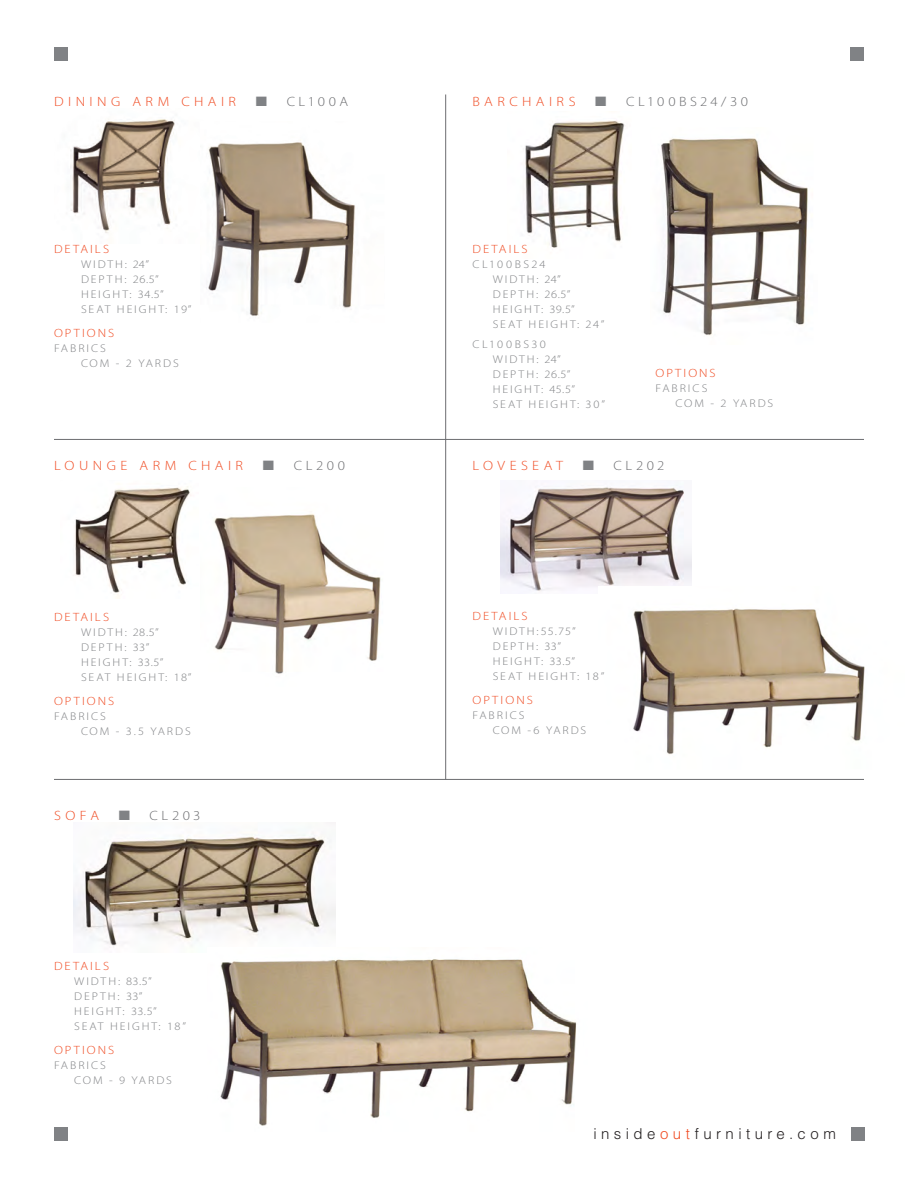
<style>
.page{position:relative;width:918px;height:1188px;background:#fff}
.page>*{position:absolute;margin:0;border:0;box-sizing:border-box;transform-origin:0 0}
.t1{font:300 15px "Helvetica";letter-spacing:.295em;color:#231f20}
.t2{font:300 13.5px "Myriad Pro";letter-spacing:.3em;color:#f04b22;scale:1.1 1}
.t3{font:300 13.5px "Myriad Pro";letter-spacing:.23em;color:#6c6d70;scale:1.1 1}
.t4{font:300 12px "Myriad Pro";letter-spacing:.16em;color:#f04b22;scale:1.1 1}
.t5{font:300 11.25px "Myriad Pro";letter-spacing:.155em;color:#808285;scale:1.1 1}
.t6{font:300 11.25px "Myriad Pro";letter-spacing:.19em;color:#808285;scale:1.1 1}
.t7{font:300 11.25px "Myriad Pro";letter-spacing:.195em;color:#808285;scale:1.1 1}
.s1{color:#808285}
.s2{color:#f04b22}
</style>
<div class="page">
<img style="left:70px;top:119px;width:105px;height:114px">
<img style="left:206px;top:140px;width:149px;height:176px">
<img style="left:525px;top:121px;width:100px;height:127px">
<img style="left:661px;top:138px;width:147px;height:198px">
<div style="left:54px;top:47px;width:14px;height:14px;background:#808285"></div>
<div style="left:851px;top:1127px;width:14px;height:14px;background:#808285"></div>
<div style="left:54px;top:1127px;width:14px;height:14px;background:#808285"></div>
<img style="left:75px;top:486px;width:116px;height:111px">
<img style="left:214px;top:514px;width:167px;height:160px">
<img style="left:501px;top:485px;width:191px;height:106px">
<img style="left:599px;top:586px;width:266px;height:169px">
<img style="left:74px;top:834px;width:262px;height:113px">
<img style="left:220px;top:959px;width:357px;height:167px">
<div style="left:850px;top:47px;width:14px;height:14px;background:#808285"></div>
<hr style="left:445px;top:94px;width:1px;height:686px;background:#6c6d70">
<hr style="left:54px;top:439px;width:810px;height:1px;background:#6c6d70">
<hr style="left:54px;top:779px;width:810px;height:1px;background:#6c6d70">
<p class="t2" style="left:54px;top:94px;width:167px">DINING ARM CHAIR</p>
<p class="t3" style="left:256px;top:94px;width:85px"><span class="s1">■</span> CL100A</p>
<p class="t4" style="left:54px;top:243px;width:52px">DETAILS</p>
<p class="t5" style="left:81px;top:258px;width:63px">WIDTH: 24”</p>
<p class="t5" style="left:81px;top:273px;width:72px">DEPTH: 26.5”</p>
<p class="t5" style="left:81px;top:288px;width:77px">HEIGHT: 34.5”</p>
<p class="t5" style="left:81px;top:303px;width:102px">SEAT HEIGHT: 19”</p>
<p class="t4" style="left:54px;top:327px;width:56px">OPTIONS</p>
<p class="t5" style="left:54px;top:342px;width:49px">FABRICS</p>
<p class="t5" style="left:81px;top:357px;width:90px">COM - 2 YARDS</p>
<p class="t2" style="left:54px;top:458px;width:173px">LOUNGE ARM CHAIR</p>
<p class="t3" style="left:263px;top:458px;width:76px"><span class="s1">■</span> CL200</p>
<p class="t4" style="left:54px;top:610px;width:52px">DETAILS</p>
<p class="t5" style="left:81px;top:626px;width:72px">WIDTH: 28.5”</p>
<p class="t5" style="left:81px;top:641px;width:64px">DEPTH: 33”</p>
<p class="t5" style="left:81px;top:656px;width:76px">HEIGHT: 33.5”</p>
<p class="t5" style="left:81px;top:671px;width:102px">SEAT HEIGHT: 18”</p>
<p class="t4" style="left:54px;top:694px;width:56px">OPTIONS</p>
<p class="t5" style="left:54px;top:710px;width:49px">FABRICS</p>
<p class="t5" style="left:81px;top:725px;width:101px">COM - 3.5 YARDS</p>
<p class="t2" style="left:54px;top:808px;width:42px">SOFA</p>
<p class="t3" style="left:119px;top:808px;width:76px"><span class="s1">■</span> CL203</p>
<p class="t4" style="left:54px;top:959px;width:52px">DETAILS</p>
<p class="t5" style="left:74px;top:975px;width:72px">WIDTH: 83.5”</p>
<p class="t5" style="left:74px;top:990px;width:64px">DEPTH: 33”</p>
<p class="t5" style="left:74px;top:1005px;width:76px">HEIGHT: 33.5”</p>
<p class="t5" style="left:74px;top:1020px;width:103px">SEAT HEIGHT: 18”</p>
<p class="t4" style="left:54px;top:1043px;width:56px">OPTIONS</p>
<p class="t5" style="left:54px;top:1059px;width:49px">FABRICS</p>
<p class="t5" style="left:74px;top:1074px;width:90px">COM - 9 YARDS</p>
<p class="t2" style="left:472px;top:94px;width:95px">BARCHAIRS</p>
<p class="t3" style="left:595px;top:94px;width:140px"><span class="s1">■</span> CL100BS24/30</p>
<p class="t4" style="left:472px;top:243px;width:52px">DETAILS</p>
<p class="t6" style="left:472px;top:258px;width:68px">CL100BS24</p>
<p class="t5" style="left:493px;top:273px;width:63px">WIDTH: 24”</p>
<p class="t5" style="left:493px;top:288px;width:72px">DEPTH: 26.5”</p>
<p class="t5" style="left:493px;top:303px;width:76px">HEIGHT: 39.5”</p>
<p class="t5" style="left:493px;top:318px;width:103px">SEAT HEIGHT: 24”</p>
<p class="t7" style="left:472px;top:338px;width:68px">CL100BS30</p>
<p class="t5" style="left:493px;top:353px;width:63px">WIDTH: 24”</p>
<p class="t5" style="left:493px;top:368px;width:72px">DEPTH: 26.5”</p>
<p class="t5" style="left:493px;top:383px;width:76px">HEIGHT: 45.5”</p>
<p class="t5" style="left:493px;top:398px;width:104px">SEAT HEIGHT: 30”</p>
<p class="t4" style="left:655px;top:367px;width:56px">OPTIONS</p>
<p class="t5" style="left:655px;top:383px;width:49px">FABRICS</p>
<p class="t5" style="left:676px;top:398px;width:90px">COM - 2 YARDS</p>
<p class="t2" style="left:472px;top:458px;width:84px">LOVESEAT</p>
<p class="t3" style="left:583px;top:458px;width:76px"><span class="s1">■</span> CL202</p>
<p class="t4" style="left:472px;top:609px;width:52px">DETAILS</p>
<p class="t5" style="left:493px;top:625px;width:77px">WIDTH:55.75”</p>
<p class="t5" style="left:493px;top:640px;width:64px">DEPTH: 33”</p>
<p class="t5" style="left:493px;top:655px;width:76px">HEIGHT: 33.5”</p>
<p class="t5" style="left:493px;top:670px;width:103px">SEAT HEIGHT: 18”</p>
<p class="t4" style="left:472px;top:693px;width:56px">OPTIONS</p>
<p class="t5" style="left:472px;top:709px;width:49px">FABRICS</p>
<p class="t5" style="left:493px;top:724px;width:87px">COM -6 YARDS</p>
<p class="t1" style="left:594px;top:1124px;width:244px">inside<span class="s2">out</span>furniture.com</p>
</div>
